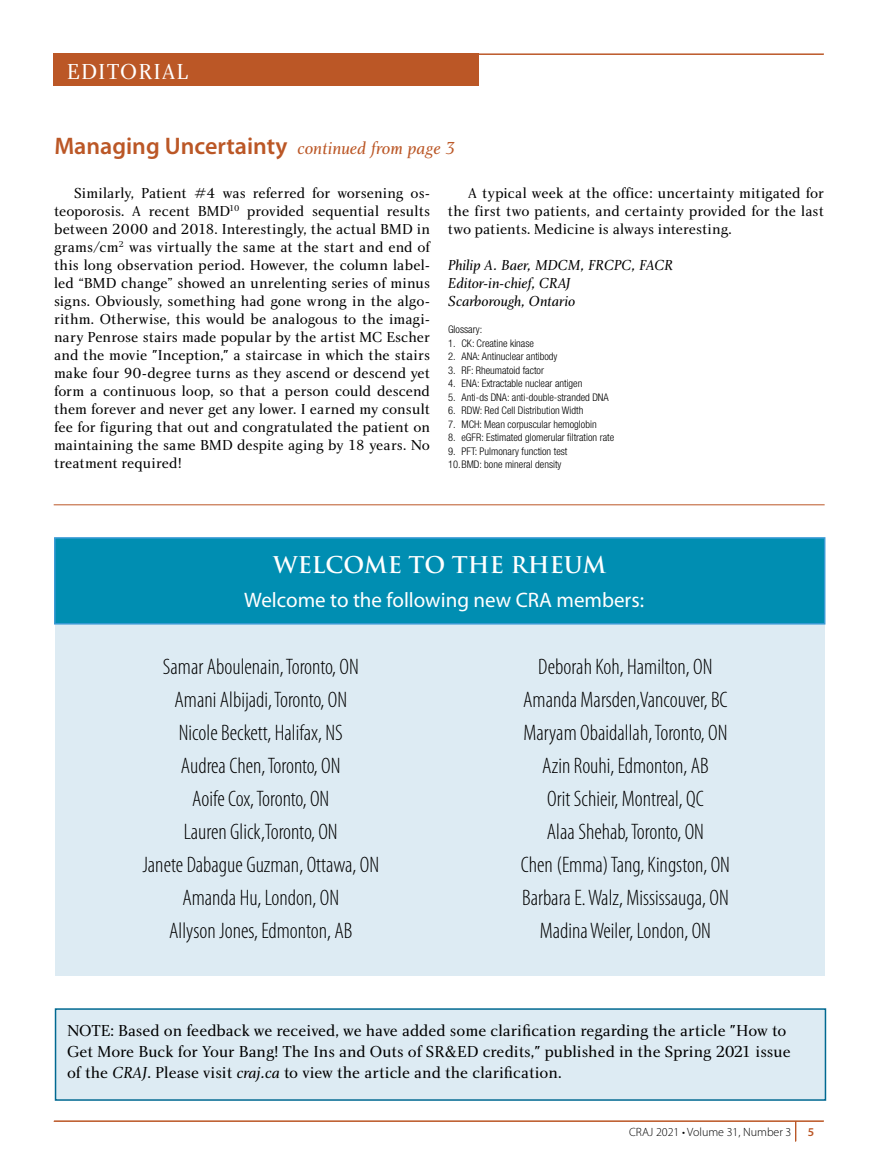
<style>
.page{position:relative;width:878px;height:1175px;background:#fff}
.page>*{position:absolute;margin:0;border:0;box-sizing:border-box;transform-origin:0 0}
.t1{font:600 24px "Myriad Pro";color:#bb5726}
.t2{font:300 condensed 22.5px/33px "Myriad Pro";color:#000;text-align:center}
.t3{font:700 22.5px "Trajan";color:#fff}
.t4{font:22.5px "Charlotte Book Plain";letter-spacing:.05em;color:#fff}
.t5{font:21px "Myriad Pro";color:#fff}
.t6{font:16.5px/21px "Charlotte Book Plain";color:#000}
.t7{font:15px/18px "Charlotte Book Plain";color:#000;text-align:justify}
.t8{font:15px/18px "Charlotte Book Italic Plain";letter-spacing:-.005em;color:#000}
.t9{font:300 12px "Myriad Pro";color:#000}
.t10{font:600 12px "Myriad Pro";color:#bb5726}
.t11{font:300 condensed 10.5px/13.5px "Helvetica Neue LT Std";color:#000}
.s1{font-family:"Charlotte Book Italic Plain";font-weight:400;font-size:18px}
.s2{font-family:"Charlotte Book Italic Plain"}
</style>
<div class="page">
<hr style="left:54px;top:54px;width:770px;height:1px;background:#bb5726">
<hr style="left:54px;top:1120px;width:770px;height:1px;background:#bb5726">
<svg style="left:795px;top:1120px;width:1px;height:21px"></svg>
<div style="left:54px;top:54px;width:425px;height:32px;background:#bb5726"></div>
<hr style="left:54px;top:504px;width:770px;height:1px;background:#bb5726">
<div style="left:55px;top:612px;width:769px;height:364px;background:#ddebf3"></div>
<div style="left:54px;top:537px;width:771px;height:87px;background:#008eb2;border:2px solid #399ad5"></div>
<div style="left:56px;top:1009px;width:769px;height:91px;background:#ddebf3"></div>
<div style="left:55px;top:1008px;width:771px;height:92px;border:2px solid #006991"></div>
<h2 class="t4" style="left:67px;top:58px;width:123px">EDITORIAL</h2>
<h1 class="t1" style="left:54px;top:132px;width:403px">Managing Uncertainty <span class="s1">continued from page 3</span></h1>
<p class="t7" style="left:54px;top:184px;width:377px;text-indent:20px">Similarly, Patient #4 was referred for worsening os&shy;teoporosis. A recent BMD<sup>10</sup> provided sequential results between 2000 and 2018. Interestingly, the actual BMD in grams/cm<sup>2</sup> was virtually the same at the start and end of this long observation period. However, the column label&shy;led “BMD change” showed an unrelenting series of minus signs. Obviously, something had gone wrong in the algo&shy;rithm. Otherwise, this would be analogous to the imagi&shy;nary Penrose stairs made popular by the artist MC Escher and the movie "Inception," a staircase in which the stairs make four 90-degree turns as they ascend or descend yet form a continuous loop, so that a person could descend them forever and never get any lower. I earned my consult fee for figuring that out and congratulated the patient on maintaining the same BMD despite aging by 18 years. No treatment required!</p>
<p class="t7" style="left:448px;top:184px;width:377px;text-indent:20px">A typical week at the office: uncertainty mitigated for the first two patients, and certainty provided for the last two patients. Medicine is always interesting.</p>
<p class="t8" style="left:448px;top:256px;width:226px">Philip A. Baer, MDCM, FRCPC, FACR<br>Editor-in-chief, CRAJ<br>Scarborough, Ontario</p>
<p class="t11" style="left:448px;top:322px;width:36px">Glossary:</p>
<p class="t11" style="left:448px;top:336px;width:87px">1. CK: Creatine kinase</p>
<p class="t11" style="left:448px;top:349px;width:111px">2. ANA: Antinuclear antibody</p>
<p class="t11" style="left:448px;top:363px;width:97px">3. RF: Rheumatoid factor</p>
<p class="t11" style="left:448px;top:376px;width:136px">4. ENA: Extractable nuclear antigen</p>
<p class="t11" style="left:448px;top:390px;width:162px">5. Anti-ds DNA: anti-double-stranded DNA</p>
<p class="t11" style="left:448px;top:403px;width:137px">6. RDW: Red Cell Distribution Width</p>
<p class="t11" style="left:448px;top:417px;width:150px">7. MCH: Mean corpuscular hemoglobin</p>
<p class="t11" style="left:448px;top:430px;width:168px">8. eGFR: Estimated glomerular filtration rate</p>
<p class="t11" style="left:448px;top:444px;width:121px">9. PFT: Pulmonary function test<br>10.BMD: bone mineral density</p>
<h2 class="t3" style="left:273px;top:550px;width:334px">WELCOME TO THE RHEUM</h2>
<h3 class="t5" style="left:244px;top:588px;width:401px">Welcome to the following new CRA members:</h3>
<p class="t2" style="left:142px;top:650px;width:238px">Samar Aboulenain, Toronto, ON<br>Amani Albijadi, Toronto, ON<br>Nicole Beckett, Halifax, NS<br>Audrea Chen, Toronto, ON<br>Aoife Cox, Toronto, ON<br>Lauren Glick,Toronto, ON<br>Janete Dabague Guzman, Ottawa, ON<br>Amanda Hu, London, ON<br>Allyson Jones, Edmonton, AB</p>
<p class="t2" style="left:521px;top:650px;width:211px">Deborah Koh, Hamilton, ON<br>Amanda Marsden,Vancouver, BC<br>Maryam Obaidallah, Toronto, ON<br>Azin Rouhi, Edmonton, AB<br>Orit Schieir, Montreal, QC<br>Alaa Shehab, Toronto, ON<br>Chen (Emma) Tang, Kingston, ON<br>Barbara E. Walz, Mississauga, ON<br>Madina Weiler, London, ON</p>
<p class="t6" style="left:67px;top:1019px;width:725px">NOTE: Based on feedback we received, we have added some clarification regarding the article "How to<br>Get More Buck for Your Bang! The Ins and Outs of SR&amp;ED credits," published in the Spring 2021 issue of the <span class="s2">CRAJ</span>. Please visit <span class="s2">craj.ca</span> to view the article and the clarification.</p>
<p class="t9" style="left:629px;top:1125px;width:164px">CRAJ 2021 • Volume 31, Number 3</p>
<p class="t10" style="left:807px;top:1124px;width:8px">5</p>
</div>
